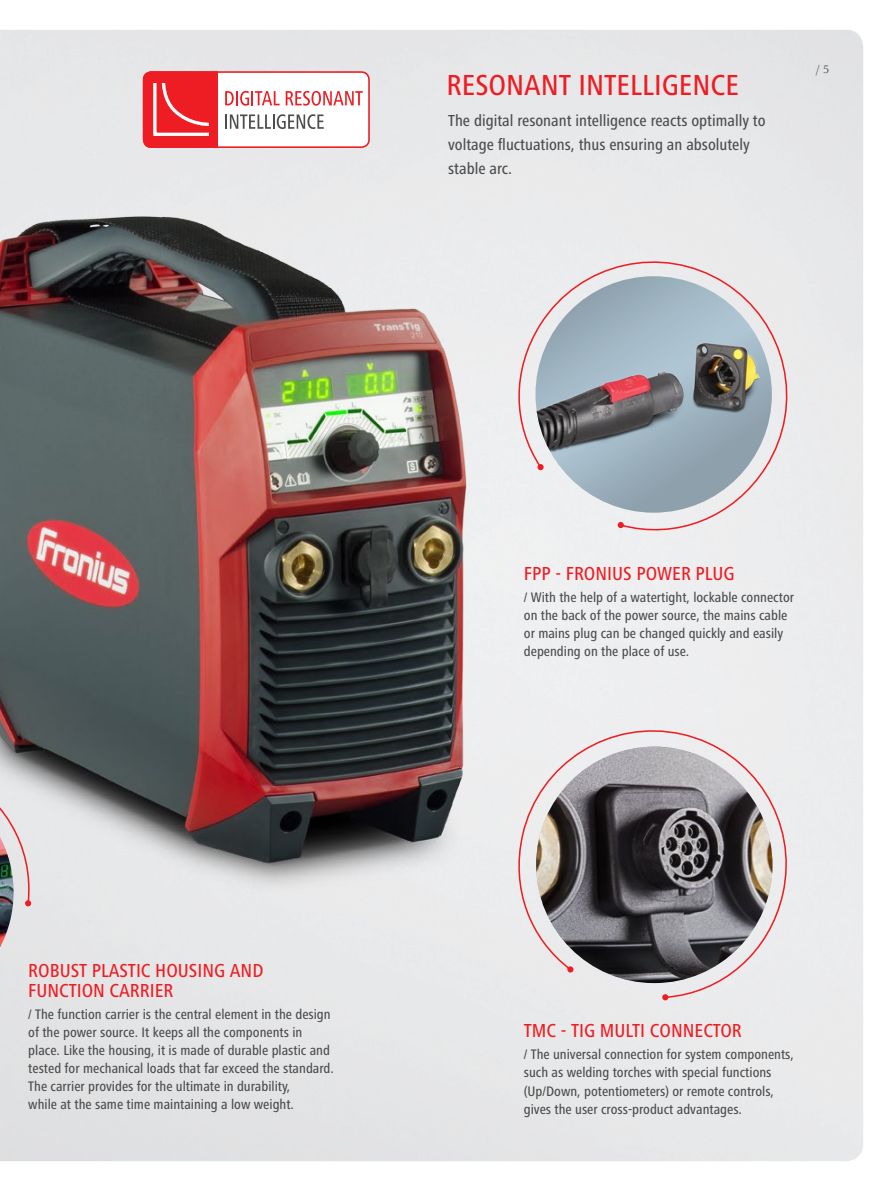
<style>
.page{position:relative;width:893px;height:1191px;background:#fff}
.page>*{position:absolute;margin:0;border:0;box-sizing:border-box;transform-origin:0 0}
.t1{font:500 condensed 30px "Frutiger Next LTW1 G";color:#ee1d23}
.t2{font:500 condensed 19.5px/19.5px "Frutiger Next LTW1 G";color:#ee1d23}
.t3{font:500 condensed 16.5px/24px "Frutiger Next LTW1 G";color:#4b4c4d}
.t4{font:500 condensed 14.25px/18px "Frutiger Next LTW1 G";color:#4b4c4d}
.t5{font:12px "Celeste Offc Pro";color:#4b4c4d}
</style>
<div class="page">
<img style="left:0;top:30px;width:863px;height:963px">
<div style="left:144px;top:72px;width:225px;height:75px;background:#fff;border-radius:8px"></div>
<div style="left:143px;top:71px;width:227px;height:77px;border:2px solid #ee1d23;border-radius:8px"></div>
<div style="left:143px;top:71px;width:75px;height:77px;background:#ee1d23"></div>
<svg style="left:153px;top:83px;width:56px;height:53px"></svg>
<svg style="left:225px;top:91px;width:55px;height:15px"></svg>
<svg style="left:286px;top:91px;width:77px;height:15px"></svg>
<svg style="left:225px;top:114px;width:99px;height:15px"></svg>
<div style="left:511px;top:718px;width:288px;height:281px;background:#ecedee"></div>
<div style="left:567px;top:966px;width:7px;height:6px;background:#ee1d23;border-radius:3px"></div>
<div style="left:662px;top:994px;width:7px;height:6px;background:#ee1d23;border-radius:3px"></div>
<img style="left:536px;top:746px;width:236px;height:237px;border-radius:118px">
<svg style="left:0;top:740px;width:34px;height:296px;background:#d7d2d4"></svg>
<img style="left:0;top:837px;width:14px;height:110px">
<div style="left:511px;top:243px;width:294px;height:297px;background:#ebeced"></div>
<svg style="left:537px;top:463px;width:7px;height:7px"></svg>
<svg style="left:617px;top:521px;width:7px;height:7px"></svg>
<img style="left:535px;top:276px;width:237px;height:236px;border-radius:118px">
<h1 class="t1" style="left:446px;top:68px;width:294px">RESONANT INTELLIGENCE</h1>
<p class="t3" style="left:448px;top:108px;width:319px">The digital resonant intelligence reacts optimally to voltage fluctuations, thus ensuring an absolutely stable arc.</p>
<p class="t5" style="left:816px;top:61px;width:14px">/ 5</p>
<h2 class="t2" style="left:28px;top:961px;width:237px">ROBUST PLASTIC HOUSING AND<br>FUNCTION CARRIER</h2>
<p class="t4" style="left:28px;top:1005px;width:307px">/ The function carrier is the central element in the design of the power source. It keeps all the components in place. Like the housing, it is made of durable plastic and tested for mechanical loads that far exceed the standard.<br>The carrier provides for the ultimate in durability,<br>while at the same time maintaining a low weight.</p>
<h2 class="t2" style="left:524px;top:564px;width:212px">FPP - FRONIUS POWER PLUG</h2>
<p class="t4" style="left:524px;top:588px;width:272px">/ With the help of a watertight, lockable connector on the back of the power source, the mains cable or mains plug can be changed quickly and easily depending on the place of use.</p>
<h2 class="t2" style="left:524px;top:1021px;width:219px">TMC - TIG MULTI CONNECTOR</h2>
<p class="t4" style="left:524px;top:1045px;width:271px">/ The universal connection for system components, such as welding torches with special functions (Up/Down, potentiometers) or remote controls, gives the user cross-product advantages.</p>
</div>
